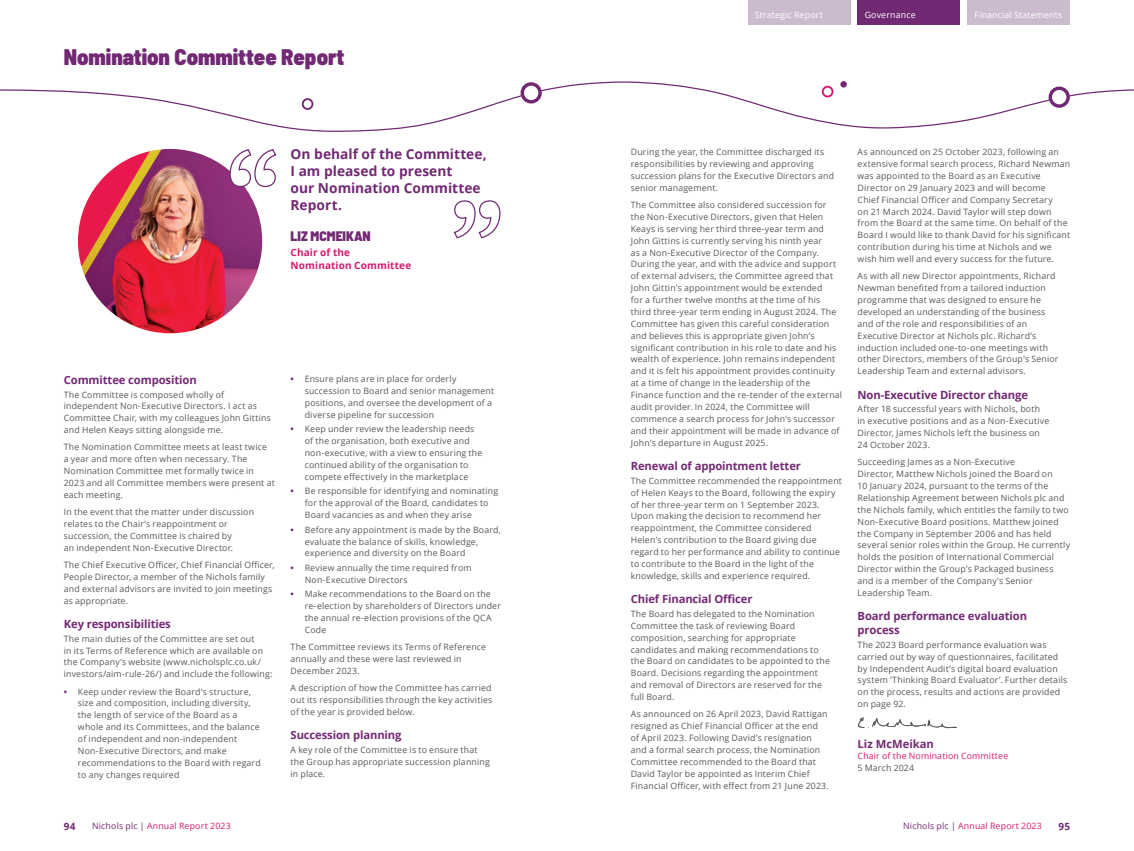
<style>
.page{position:relative;width:1134px;height:851px;background:#fff}
.page>*{position:absolute;margin:0;border:0;box-sizing:border-box;transform-origin:0 0}
.t1{font:900 semi-condensed 22.5px "Barlow";color:#722974}
.t2{font:700 13.75px/16.9px "Open Sans";color:#722974}
.t3{font:900 semi-condensed 13.75px "Barlow";color:#722974}
.t4{font:700 11.25px/13.8px "Open Sans";letter-spacing:-.01em;color:#722974}
.t5{font:700 10px/12.5px "Open Sans";letter-spacing:.015em;color:#d41a70}
.t6{font:700 10px "Open Sans";color:#722974}
.t7{font:8.75px/11.9px "Open Sans";letter-spacing:.02em;color:#57585a}
.t8{font:8.75px "Open Sans";letter-spacing:.02em;color:#d41a70}
.t9{font:8.75px "Open Sans";letter-spacing:.02em;color:#fff}
.s1{font-weight:700;color:#722974}
.s2{color:#722974}
</style>
<div class="page">
<svg style="left:0;top:89px;width:524px;height:43px"></svg>
<svg style="left:538px;top:81px;width:511px;height:48px"></svg>
<svg style="left:1069px;top:89px;width:65px;height:8px"></svg>
<div style="left:1048px;top:86px;width:22px;height:22px;border:3px solid #722974;border-radius:50%"></div>
<div style="left:521px;top:82px;width:21px;height:21px;border:3px solid #722974;border-radius:50%"></div>
<div style="left:822px;top:86px;width:11px;height:11px;border:2px solid #d51a70;border-radius:50%"></div>
<div style="left:840px;top:81px;width:7px;height:7px;background:#722974;border-radius:50%"></div>
<div style="left:302px;top:98px;width:11px;height:12px;border:2px solid #722974;border-radius:50%"></div>
<img style="left:78px;top:149px;width:184px;height:184px;border-radius:92px">
<svg style="left:453px;top:200px;width:48px;height:39px"></svg>
<svg style="left:229px;top:149px;width:48px;height:39px"></svg>
<svg style="left:857px;top:717px;width:100px;height:12px"></svg>
<div style="left:748px;top:0;width:102px;height:25px;background:#ccbacf"></div>
<div style="left:857px;top:0;width:103px;height:25px;background:#722974"></div>
<div style="left:967px;top:0;width:103px;height:25px;background:#ccbacf"></div>
<h1 class="t1" style="left:64px;top:41px;width:282px">Nomination Committee Report</h1>
<h2 class="t2" style="left:291px;top:145px;width:198px">On behalf of the Committee,<br>I am pleased to present<br>our Nomination Committee<br>Report.</h2>
<h2 class="t3" style="left:291px;top:226px;width:82px">LIZ MCMEIKAN</h2>
<p class="t5" style="left:291px;top:246px;width:122px">Chair of the<br>Nomination Committee</p>
<p class="t4" style="left:64px;top:372px;width:134px">Committee composition</p>
<p class="t7" style="left:64px;top:388px;width:209px">The Committee is composed wholly of independent Non-Executive Directors. I act as Committee Chair, with my colleagues John Gittins and Helen Keays sitting alongside me.</p>
<p class="t7" style="left:64px;top:441px;width:213px">The Nomination Committee meets at least twice<br>a year and more often when necessary. The Nomination Committee met formally twice in 2023 and all Committee members were present at each meeting.</p>
<p class="t7" style="left:64px;top:505px;width:192px">In the event that the matter under discussion relates to the Chair’s reappointment or succession, the Committee is chaired by<br>an independent Non-Executive Director.</p>
<p class="t7" style="left:64px;top:558px;width:212px">The Chief Executive Officer, Chief Financial Officer, People Director, a member of the Nichols family and external advisors are invited to join meetings as appropriate.</p>
<p class="t4" style="left:64px;top:616px;width:109px">Key responsibilities</p>
<p class="t7" style="left:64px;top:632px;width:210px">The main duties of the Committee are set out<br>in its Terms of Reference which are available on the Company’s website (www.nicholsplc.co.uk/ investors/aim-rule-26/) and include the following:</p>
<p class="t7" style="left:78px;top:685px;width:184px;text-indent:-14px"><span class="s1">•</span> Keep under review the Board’s structure, size and composition, including diversity, the length of service of the Board as a whole and its Committees, and the balance of independent and non-independent Non-Executive Directors, and make recommendations to the Board with regard to any changes required</p>
<p class="t7" style="left:305px;top:372px;width:191px;text-indent:-14px"><span class="s1">•</span> Ensure plans are in place for orderly succession to Board and senior management positions, and oversee the development of a diverse pipeline for succession</p>
<p class="t7" style="left:305px;top:423px;width:179px;text-indent:-14px"><span class="s1">•</span> Keep under review the leadership needs of the organisation, both executive and non-executive, with a view to ensuring the continued ability of the organisation to compete effectively in the marketplace</p>
<p class="t7" style="left:305px;top:485px;width:195px;text-indent:-14px"><span class="s1">•</span> Be responsible for identifying and nominating for the approval of the Board, candidates to<br>Board vacancies as and when they arise</p>
<p class="t7" style="left:305px;top:523px;width:198px;text-indent:-14px"><span class="s1">•</span> Before any appointment is made by the Board, evaluate the balance of skills, knowledge, experience and diversity on the Board</p>
<p class="t7" style="left:305px;top:561px;width:168px;text-indent:-14px"><span class="s1">•</span> Review annually the time required from<br>Non‑Executive Directors</p>
<p class="t7" style="left:305px;top:588px;width:198px;text-indent:-14px"><span class="s1">•</span> Make recommendations to the Board on the re-election by shareholders of Directors under the annual re-election provisions of the QCA Code</p>
<p class="t7" style="left:291px;top:640px;width:197px">The Committee reviews its Terms of Reference annually and these were last reviewed in<br>December 2023.</p>
<p class="t7" style="left:291px;top:681px;width:203px;text-align:justify">A description of how the Committee has carried out its responsibilities through the key activities of the year is provided below.</p>
<p class="t4" style="left:291px;top:728px;width:112px">Succession planning</p>
<p class="t7" style="left:291px;top:743px;width:201px">A key role of the Committee is to ensure that the Group has appropriate succession planning in place.</p>
<p class="t9" style="left:755px;top:9px;width:70px">Strategic Report</p>
<p class="t9" style="left:865px;top:9px;width:52px">Governance</p>
<p class="t9" style="left:974px;top:9px;width:89px">Financial Statements</p>
<p class="t7" style="left:631px;top:146px;width:205px">During the year, the Committee discharged its responsibilities by reviewing and approving succession plans for the Executive Directors and senior management.</p>
<p class="t7" style="left:631px;top:199px;width:213px">The Committee also considered succession for the Non-Executive Directors, given that Helen Keays is serving her third three-year term and John Gittins is currently serving his ninth year<br>as a Non‑Executive Director of the Company.<br>During the year, and with the advice and support of external advisers, the Committee agreed that John Gittin’s appointment would be extended<br>for a further twelve months at the time of his third three‑year term ending in August 2024. The Committee has given this careful consideration and believes this is appropriate given John’s significant contribution in his role to date and his wealth of experience. John remains independent and it is felt his appointment provides continuity at a time of change in the leadership of the Finance function and the re-tender of the external audit provider. In 2024, the Committee will commence a search process for John’s successor and their appointment will be made in advance of John’s departure in August 2025.</p>
<p class="t4" style="left:631px;top:459px;width:172px">Renewal of appointment letter</p>
<p class="t7" style="left:631px;top:474px;width:213px">The Committee recommended the reappointment of Helen Keays to the Board, following the expiry of her three-year term on 1 September 2023.<br>Upon making the decision to recommend her reappointment, the Committee considered Helen’s contribution to the Board giving due regard to her performance and ability to continue to contribute to the Board in the light of the knowledge, skills and experience required.</p>
<p class="t4" style="left:631px;top:592px;width:123px">Chief Financial Officer</p>
<p class="t7" style="left:631px;top:607px;width:201px">The Board has delegated to the Nomination Committee the task of reviewing Board composition, searching for appropriate candidates and making recommendations to the Board on candidates to be appointed to the Board. Decisions regarding the appointment and removal of Directors are reserved for the full Board.</p>
<p class="t7" style="left:631px;top:707px;width:200px">As announced on 26 April 2023, David Rattigan resigned as Chief Financial Officer at the end<br>of April 2023. Following David’s resignation and a formal search process, the Nomination Committee recommended to the Board that David Taylor be appointed as Interim Chief Financial Officer, with effect from 21 June 2023.</p>
<p class="t7" style="left:857px;top:146px;width:214px">As announced on 25 October 2023, following an extensive formal search process, Richard Newman was appointed to the Board as an Executive Director on 29 January 2023 and will become<br>Chief Financial Officer and Company Secretary<br>on 21 March 2024. David Taylor will step down from the Board at the same time. On behalf of the Board I would like to thank David for his significant contribution during his time at Nichols and we wish him well and every success for the future.</p>
<p class="t7" style="left:857px;top:270px;width:202px">As with all new Director appointments, Richard Newman benefited from a tailored induction programme that was designed to ensure he developed an understanding of the business and of the role and responsibilities of an Executive Director at Nichols plc. Richard’s induction included one-to-one meetings with other Directors, members of the Group’s Senior Leadership Team and external advisors.</p>
<p class="t4" style="left:857px;top:387px;width:172px">Non-Executive Director change</p>
<p class="t7" style="left:857px;top:403px;width:193px">After 18 successful years with Nichols, both in executive positions and as a Non‑Executive Director, James Nichols left the business on 24 October 2023.</p>
<p class="t7" style="left:857px;top:456px;width:214px">Succeeding James as a Non-Executive<br>Director, Matthew Nichols joined the Board on<br>10 January 2024, pursuant to the terms of the Relationship Agreement between Nichols plc and the Nichols family, which entitles the family to two Non-Executive Board positions. Matthew joined the Company in September 2006 and has held several senior roles within the Group. He currently holds the position of International Commercial Director within the Group’s Packaged business and is a member of the Company’s Senior Leadership Team.</p>
<p class="t4" style="left:857px;top:609px;width:171px">Board performance evaluation process</p>
<p class="t7" style="left:857px;top:638px;width:211px">The 2023 Board performance evaluation was carried out by way of questionnaires, facilitated by Independent Audit’s digital board evaluation system ‘Thinking Board Evaluator’. Further details on the process, results and actions are provided on page 92.</p>
<p class="t4" style="left:857px;top:736px;width:78px">Liz McMeikan</p>
<p class="t8" style="left:857px;top:750px;width:152px">Chair of the Nomination Committee</p>
<p class="t7" style="left:857px;top:761px;width:58px">5 March 2024</p>
<p class="t6" style="left:64px;top:818px;width:13px">94</p>
<p class="t8" style="left:92px;top:819px;width:140px"><span class="s2">Nichols plc |</span> Annual Report 2023</p>
<p class="t8" style="left:903px;top:819px;width:140px"><span class="s2">Nichols plc |</span> Annual Report 2023</p>
<p class="t6" style="left:1058px;top:818px;width:13px">95</p>
</div>
